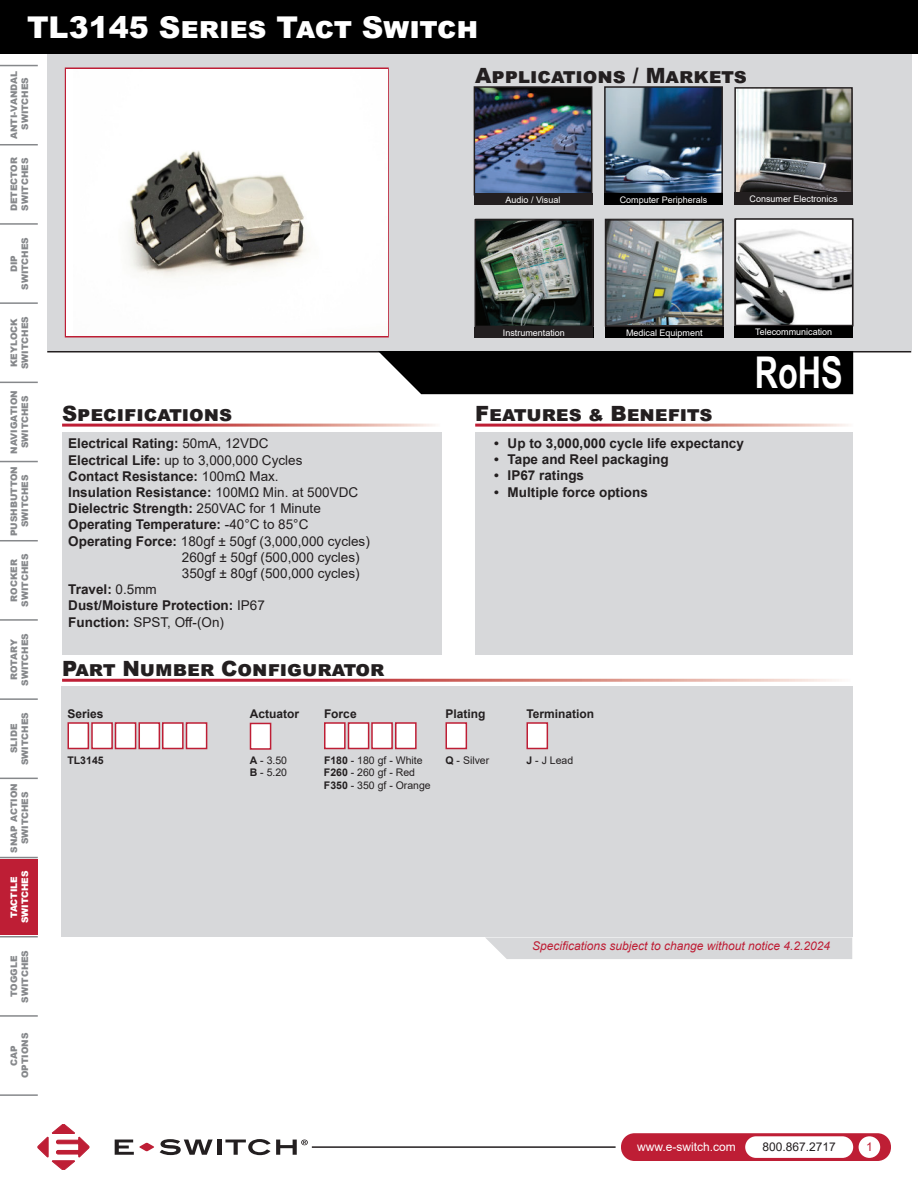
<style>
.page{position:relative;width:918px;height:1188px;background:#fff}
.page>*{position:absolute;margin:0;border:0;box-sizing:border-box;transform-origin:0 0}
.t1{font:700 43.8px "Arial Narrow";color:#fff;scale:.9 1}
.t2{font:900 30px "Arial";color:#fff}
.t3{font:900 21px "Arial";color:#231f20}
.t4{font:700 13.5px "Arial";color:#231f20}
.t5{font:13.5px "Arial";color:#231f20}
.t6{font:italic 12px "Arial";color:#be1e35}
.t7{font:700 12px "Arial";color:#231f20}
.t8{font:12px "Arial";color:#fff}
.t9{font:12px "Arial";color:#231f20}
.t10{font:12px "Arial";color:#be1e35}
.t11{font:10.5px/12.6px "Arial";color:#231f20}
.t12{font:700 10.5px "Arial";color:#231f20}
.t13{font:900 9px/10.8px "Arial";color:#86888b;text-align:center}
.t14{font:9px "Arial";color:#fff}
.t15{font:900 9px/10.8px "Arial";color:#fff;text-align:center}
.s1{font-weight:400}
.s2{font-weight:700}
</style>
<div class="page">
<div style="left:621px;top:1133px;width:270px;height:28px;background:#be1e35;border-radius:14px"></div>
<div style="left:745px;top:1136px;width:108px;height:22px;background:#fff;border-radius:11px"></div>
<div style="left:859px;top:1136px;width:21px;height:22px;background:#fff;border-radius:50%"></div>
<hr style="left:312px;top:1146px;width:304px;height:2px;background:#231f20">
<svg style="left:485px;top:937px;width:367px;height:22px;background:#d8d9db"></svg>
<div style="left:475px;top:433px;width:378px;height:222px;background:#d7d8da"></div>
<div style="left:62px;top:432px;width:380px;height:223px;background:#d7d8da"></div>
<div style="left:47px;top:0;width:864px;height:350px;background:#d7d8da"></div>
<hr style="left:47px;top:351px;width:864px;height:1px;background:#231f20">
<div style="left:378px;top:351px;width:475px;height:43px;background:#000"></div>
<div style="left:61px;top:686px;width:792px;height:251px;background:#d7d8da"></div>
<div style="left:68px;top:722px;width:21px;height:27px;background:#fff;border:2px solid #be1e35"></div>
<div style="left:91px;top:722px;width:22px;height:27px;background:#fff;border:2px solid #be1e35"></div>
<div style="left:446px;top:722px;width:21px;height:27px;background:#fff;border:2px solid #be1e35"></div>
<div style="left:115px;top:722px;width:21px;height:27px;background:#fff;border:2px solid #be1e35"></div>
<div style="left:139px;top:722px;width:21px;height:27px;background:#fff;border:2px solid #be1e35"></div>
<div style="left:162px;top:722px;width:22px;height:27px;background:#fff;border:2px solid #be1e35"></div>
<div style="left:186px;top:722px;width:21px;height:27px;background:#fff;border:2px solid #be1e35"></div>
<div style="left:250px;top:723px;width:21px;height:27px;background:#fff;border:2px solid #be1e35"></div>
<div style="left:324px;top:722px;width:22px;height:27px;background:#fff;border:2px solid #be1e35"></div>
<div style="left:348px;top:722px;width:21px;height:27px;background:#fff;border:2px solid #be1e35"></div>
<div style="left:371px;top:722px;width:22px;height:27px;background:#fff;border:2px solid #be1e35"></div>
<div style="left:395px;top:722px;width:22px;height:27px;background:#fff;border:2px solid #be1e35"></div>
<div style="left:527px;top:722px;width:21px;height:27px;background:#fff;border:2px solid #be1e35"></div>
<hr style="left:0;top:144px;width:38px;height:1px;background:#86888b">
<hr style="left:0;top:65px;width:38px;height:1px;background:#86888b">
<hr style="left:0;top:223px;width:38px;height:2px;background:#86888b">
<hr style="left:0;top:302px;width:38px;height:2px;background:#86888b">
<hr style="left:0;top:382px;width:38px;height:1px;background:#86888b">
<hr style="left:0;top:461px;width:38px;height:1px;background:#86888b">
<hr style="left:0;top:540px;width:38px;height:1px;background:#86888b">
<hr style="left:0;top:619px;width:38px;height:2px;background:#86888b">
<hr style="left:0;top:698px;width:38px;height:2px;background:#86888b">
<hr style="left:0;top:778px;width:38px;height:1px;background:#86888b">
<hr style="left:0;top:857px;width:38px;height:1px;background:#86888b">
<hr style="left:0;top:936px;width:38px;height:1px;background:#86888b">
<hr style="left:0;top:1015px;width:38px;height:2px;background:#86888b">
<hr style="left:0;top:1094px;width:38px;height:2px;background:#86888b">
<div style="left:0;top:0;width:918px;height:54px;background:#000"></div>
<div style="left:475px;top:327px;width:119px;height:10px;background:#000"></div>
<div style="left:734px;top:327px;width:119px;height:10px;background:#000"></div>
<svg style="left:115px;top:1140px;width:39px;height:15px"></svg>
<svg style="left:160px;top:1139px;width:53px;height:16px"></svg>
<hr style="left:217px;top:1140px;width:4px;height:15px;background:#231f20">
<svg style="left:225px;top:1139px;width:83px;height:16px"></svg>
<svg style="left:38px;top:1124px;width:51px;height:46px"></svg>
<img style="left:607px;top:89px;width:113px;height:102px">
<div style="left:604px;top:86px;width:119px;height:108px;border:2px solid #231f20"></div>
<div style="left:604px;top:194px;width:119px;height:11px;background:#000"></div>
<img style="left:477px;top:89px;width:112px;height:103px">
<div style="left:474px;top:86px;width:118px;height:109px;border:2px solid #231f20"></div>
<div style="left:474px;top:194px;width:118px;height:11px;background:#231f20"></div>
<svg style="left:65px;top:67px;width:324px;height:270px;background:#ca5667"></svg>
<div style="left:66px;top:69px;width:321px;height:267px;background:#fff"></div>
<img style="left:128px;top:151px;width:179px;height:127px">
<div style="left:0;top:859px;width:38px;height:76px;background:#be1e35"></div>
<img style="left:478px;top:222px;width:112px;height:102px">
<div style="left:475px;top:219px;width:118px;height:108px;border:2px solid #231f20"></div>
<div style="left:475px;top:327px;width:118px;height:11px;background:#231f20"></div>
<img style="left:738px;top:221px;width:112px;height:102px">
<div style="left:735px;top:218px;width:118px;height:108px;border:2px solid #231f20"></div>
<div style="left:735px;top:326px;width:118px;height:11px;background:#000"></div>
<img style="left:737px;top:90px;width:113px;height:102px">
<div style="left:734px;top:87px;width:119px;height:108px;border:2px solid #231f20"></div>
<div style="left:734px;top:193px;width:119px;height:12px;background:#231f20"></div>
<img style="left:608px;top:222px;width:113px;height:102px">
<div style="left:605px;top:219px;width:119px;height:108px;border:2px solid #231f20"></div>
<div style="left:605px;top:327px;width:119px;height:11px;background:#000"></div>
<h2 class="t2" style="left:27px;top:5px;width:453px">TL3145 Series Tact Switch</h2>
<p class="t13" style="left:9px;top:139px;width:70px;rotate:-90deg">ANTI-VANDAL<br>SWITCHES</p>
<p class="t13" style="left:9px;top:211px;width:56px;text-align:left;rotate:-90deg">DETECTOR<br>SWITCHES</p>
<p class="t13" style="left:9px;top:290px;width:54px;rotate:-90deg">DIP<br>SWITCHES</p>
<p class="t13" style="left:9px;top:369px;width:54px;text-align:left;rotate:-90deg">KEYLOCK<br>SWITCHES</p>
<p class="t13" style="left:9px;top:454px;width:65px;rotate:-90deg">NAVIGATION<br>SWITCHES</p>
<p class="t13" style="left:9px;top:536px;width:71px;rotate:-90deg">PUSHBUTTON<br>SWITCHES</p>
<p class="t13" style="left:9px;top:607px;width:54px;rotate:-90deg">ROCKER<br>SWITCHES</p>
<p class="t13" style="left:9px;top:686px;width:54px;rotate:-90deg">ROTARY<br>SWITCHES</p>
<p class="t13" style="left:9px;top:765px;width:54px;rotate:-90deg">SLIDE<br>SWITCHES</p>
<p class="t13" style="left:9px;top:853px;width:71px;rotate:-90deg">SNAP ACTION<br>SWITCHES</p>
<p class="t15" style="left:9px;top:923px;width:54px;rotate:-90deg">TACTILE<br>SWITCHES</p>
<p class="t13" style="left:9px;top:1003px;width:54px;rotate:-90deg">TOGGLE<br>SWITCHES</p>
<p class="t13" style="left:9px;top:1078px;width:47px;rotate:-90deg">CAP<br>OPTIONS</p>
<h3 class="t3" style="left:475px;top:60px;width:273px">Applications / Markets</h3>
<p class="t14" style="left:506px;top:196px;width:56px">Audio / Visual</p>
<p class="t14" style="left:620px;top:196px;width:89px">Computer Peripherals</p>
<p class="t14" style="left:750px;top:196px;width:90px">Consumer Electronics</p>
<p class="t14" style="left:503px;top:329px;width:64px">Instrumentation</p>
<p class="t14" style="left:755px;top:329px;width:79px">Telecommunication</p>
<p class="t14" style="left:626px;top:326px;width:78px">Medical Equipment</p>
<h3 class="t3" style="left:62px;top:398px;width:172px">Specifications</h3>
<p class="t4" style="left:68px;top:439px;width:202px">Electrical Rating: <span class="s1">50mA, 12VDC</span></p>
<p class="t5" style="left:68px;top:455px;width:236px"><span class="s2">Electrical Life:</span> up to 3,000,000 Cycles</p>
<p class="t4" style="left:68px;top:471px;width:212px">Contact Resistance: <span class="s1">100mΩ Max.</span></p>
<p class="t4" style="left:68px;top:487px;width:291px">Insulation Resistance: <span class="s1">100MΩ Min. at 500VDC</span></p>
<p class="t4" style="left:68px;top:503px;width:254px">Dielectric Strength: <span class="s1">250VAC for 1 Minute</span></p>
<p class="t4" style="left:68px;top:520px;width:242px">Operating Temperature: <span class="s1">-40°C to 85°C</span></p>
<p class="t5" style="left:68px;top:536px;width:303px"><span class="s2">Operating Force:</span> 180gf ± 50gf (3,000,000 cycles)</p>
<p class="t5" style="left:182px;top:552px;width:179px">260gf ± 50gf (500,000 cycles)</p>
<p class="t5" style="left:182px;top:568px;width:179px">350gf ± 80gf (500,000 cycles)</p>
<p class="t4" style="left:68px;top:584px;width:90px">Travel: <span class="s1">0.5mm</span></p>
<p class="t4" style="left:68px;top:601px;width:198px">Dust/Moisture Protection: <span class="s1">IP67</span></p>
<p class="t5" style="left:68px;top:613px;width:157px"><span class="s2">Function:</span> SPST, Off-(On)</p>
<h3 class="t3" style="left:62px;top:653px;width:324px">Part Number Configurator</h3>
<h3 class="t3" style="left:475px;top:398px;width:239px">Features &amp; Benefits</h3>
<p class="t4" style="left:494px;top:438px;width:251px">• Up to 3,000,000 cycle life expectancy</p>
<p class="t4" style="left:494px;top:454px;width:176px">• Tape and Reel packaging</p>
<p class="t4" style="left:494px;top:471px;width:92px">• IP67 ratings</p>
<p class="t4" style="left:494px;top:487px;width:155px">• Multiple force options</p>
<h1 class="t1" style="left:755px;top:348px;width:99px">RoHS</h1>
<p class="t7" style="left:67px;top:710px;width:38px">Series</p>
<p class="t7" style="left:250px;top:710px;width:51px">Actuator</p>
<p class="t7" style="left:526px;top:710px;width:69px">Termination</p>
<p class="t11" style="left:526px;top:755px;width:48px"><span class="s2">J</span> - J Lead</p>
<p class="t7" style="left:324px;top:710px;width:34px">Force</p>
<p class="t7" style="left:446px;top:710px;width:42px">Plating</p>
<p class="t12" style="left:68px;top:756px;width:38px">TL3145</p>
<p class="t11" style="left:324px;top:755px;width:108px"><span class="s2">F180</span> - 180 gf - White<br><span class="s2">F260</span> - 260 gf - Red<br><span class="s2">F350</span> - 350 gf - Orange</p>
<p class="t11" style="left:250px;top:755px;width:39px"><span class="s2">A</span> - 3.50</p>
<p class="t11" style="left:446px;top:755px;width:45px"><span class="s2">Q</span> - Silver</p>
<p class="t11" style="left:250px;top:767px;width:39px"><span class="s2">B</span> - 5.20</p>
<p class="t6" style="left:532px;top:938px;width:300px">Specifications subject to change without notice 4.2.2024</p>
<p class="t8" style="left:637px;top:1143px;width:100px">www.e-switch.com</p>
<p class="t9" style="left:762px;top:1143px;width:75px">800.867.2717</p>
<p class="t10" style="left:866px;top:1142px;width:8px">1</p>
</div>
